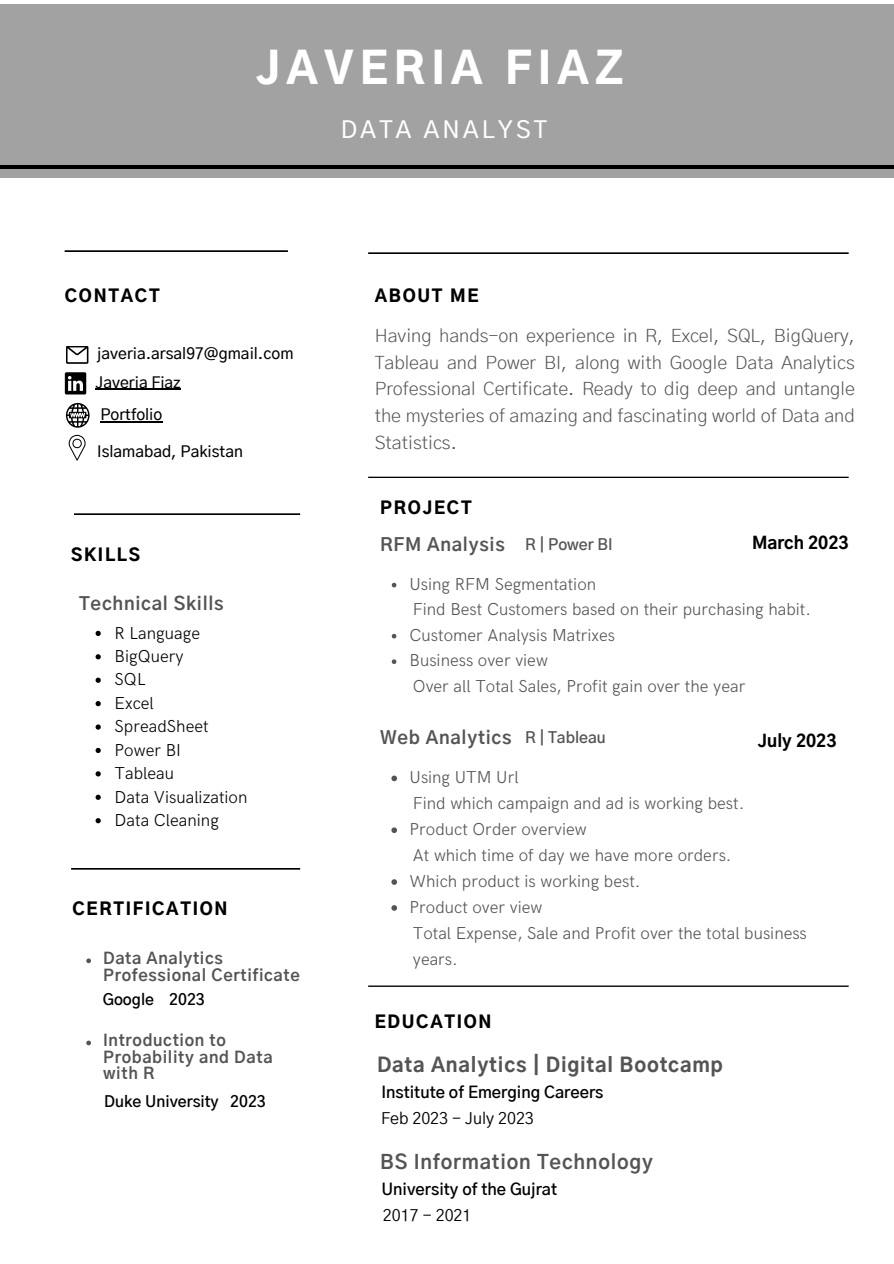
<style>
.page{position:relative;width:894px;height:1264px;background:#fff}
.page>*{position:absolute;margin:0;border:0;box-sizing:border-box;transform-origin:0 0}
.t1{font:900 43.05px "Gothic A1";letter-spacing:.14em;color:#fff}
.t2{font:500 23.55px "Gothic A1";letter-spacing:.14em;color:#fff}
.t3{font:800 19.8px "Gothic A1";letter-spacing:.04em;color:#545454}
.t4{font:700 19.8px "Gothic A1";letter-spacing:.04em;color:#545454}
.t5{font:300 18.3px/26.7px "Gothic A1";color:#545454;text-align:justify}
.t6{font:700 18.15px "Gothic A1";letter-spacing:.04em;color:#545454}
.t7{font:300 17.4px "HK Grotesk";color:#000}
.t8{font:300 17.25px "HK Grotesk";color:#545454}
.t9{font:900 16.95px "Gothic A1";letter-spacing:.1em;color:#000}
.t10{font:800 16.95px "Gothic A1";color:#000}
.t11{font:600 16.2px "Gothic A1";color:#000}
.t12{font:16.2px "Gothic A1";color:#000}
.t13{font:700 16.05px/16.4px "Gothic A1";letter-spacing:.04em;color:#545454}
.t14{font:500 15.6px "Gothic A1";color:#000}
.t15{font:600 15.45px "Gothic A1";color:#000}
.t16{font:600 15.45px "Gothic A1";color:#545454}
</style>
<div class="page">
<svg style="left:65px;top:250px;width:223px;height:2px"></svg>
<svg style="left:66px;top:346px;width:22px;height:18px"></svg>
<svg style="left:74px;top:513px;width:226px;height:2px"></svg>
<svg style="left:71px;top:868px;width:229px;height:1px"></svg>
<div style="left:0;top:5px;width:893px;height:173px;background:#a2a2a2"></div>
<hr style="left:0;top:166px;width:893px;height:2px;background:#000">
<svg style="left:368px;top:252px;width:480px;height:2px"></svg>
<svg style="left:65px;top:372px;width:21px;height:22px"></svg>
<svg style="left:69px;top:435px;width:17px;height:26px"></svg>
<hr style="left:96px;top:389px;width:85px;height:1px;background:#000">
<svg style="left:86px;top:958px;width:5px;height:5px"></svg>
<svg style="left:86px;top:1040px;width:5px;height:5px"></svg>
<svg style="left:95px;top:630px;width:6px;height:6px"></svg>
<svg style="left:95px;top:654px;width:6px;height:5px"></svg>
<svg style="left:95px;top:677px;width:6px;height:6px"></svg>
<svg style="left:95px;top:701px;width:6px;height:5px"></svg>
<svg style="left:95px;top:724px;width:6px;height:5px"></svg>
<svg style="left:95px;top:748px;width:6px;height:5px"></svg>
<svg style="left:95px;top:771px;width:6px;height:5px"></svg>
<svg style="left:95px;top:794px;width:6px;height:6px"></svg>
<svg style="left:95px;top:818px;width:6px;height:5px"></svg>
<svg style="left:368px;top:476px;width:480px;height:2px"></svg>
<svg style="left:391px;top:583px;width:5px;height:4px"></svg>
<svg style="left:391px;top:634px;width:5px;height:4px"></svg>
<svg style="left:391px;top:659px;width:5px;height:5px"></svg>
<svg style="left:368px;top:985px;width:480px;height:2px"></svg>
<hr style="left:100px;top:421px;width:62px;height:1px;background:#000">
<svg style="left:66px;top:403px;width:24px;height:25px"></svg>
<svg style="left:391px;top:775px;width:6px;height:6px"></svg>
<svg style="left:391px;top:827px;width:6px;height:6px"></svg>
<svg style="left:391px;top:879px;width:6px;height:5px"></svg>
<svg style="left:391px;top:905px;width:6px;height:5px"></svg>
<p class="t1" style="left:256px;top:49px;width:368px">JAVERIA FIAZ</p>
<p class="t2" style="left:341px;top:120px;width:208px">DATA ANALYST</p>
<p class="t9" style="left:65px;top:288px;width:96px">CONTACT</p>
<p class="t14" style="left:97px;top:346px;width:198px">javeria.arsal97@gmail.com</p>
<p class="t14" style="left:96px;top:375px;width:87px">Javeria Fiaz</p>
<p class="t14" style="left:100px;top:408px;width:63px">Portfolio</p>
<p class="t14" style="left:97px;top:444px;width:147px">Islamabad, Pakistan</p>
<p class="t9" style="left:71px;top:547px;width:70px">SKILLS</p>
<p class="t6" style="left:79px;top:595px;width:146px">Technical Skills</p>
<p class="t7" style="left:115px;top:623px;width:87px">R Language</p>
<p class="t7" style="left:115px;top:646px;width:70px">BigQuery</p>
<p class="t7" style="left:115px;top:669px;width:33px">SQL</p>
<p class="t7" style="left:115px;top:693px;width:41px">Excel</p>
<p class="t7" style="left:115px;top:716px;width:95px">SpreadSheet</p>
<p class="t7" style="left:115px;top:740px;width:68px">Power BI</p>
<p class="t7" style="left:115px;top:763px;width:61px">Tableau</p>
<p class="t7" style="left:115px;top:786px;width:134px">Data Visualization</p>
<p class="t7" style="left:115px;top:810px;width:106px">Data Cleaning</p>
<p class="t9" style="left:72px;top:901px;width:156px">CERTIFICATION</p>
<p class="t13" style="left:103px;top:951px;width:198px">Data Analytics<br>Professional Certificate</p>
<p class="t15" style="left:103px;top:992px;width:104px">Google 2023</p>
<p class="t13" style="left:103px;top:1033px;width:171px">Introduction to<br>Probability and Data with R</p>
<p class="t15" style="left:104px;top:1094px;width:163px">Duke University 2023</p>
<p class="t9" style="left:374px;top:288px;width:105px">ABOUT ME</p>
<p class="t5" style="left:374px;top:323px;width:481px">Having hands-on experience in R, Excel, SQL, BigQuery, Tableau and Power BI, along with Google Data Analytics Professional Certificate. Ready to dig deep and untangle the mysteries of amazing and fascinating world of Data and Statistics.</p>
<p class="t9" style="left:380px;top:500px;width:93px">PROJECT</p>
<p class="t6" style="left:380px;top:536px;width:126px">RFM Analysis</p>
<p class="t16" style="left:525px;top:537px;width:89px">R | Power BI</p>
<p class="t10" style="left:752px;top:535px;width:98px">March 2023</p>
<p class="t8" style="left:409px;top:574px;width:188px">Using RFM Segmentation</p>
<p class="t8" style="left:409px;top:625px;width:207px">Customer Analysis Matrixes</p>
<p class="t8" style="left:409px;top:650px;width:140px">Business over view</p>
<p class="t8" style="left:413px;top:599px;width:399px">Find Best Customers based on their purchasing habit.</p>
<p class="t8" style="left:413px;top:676px;width:334px">Over all Total Sales, Profit gain over the year</p>
<p class="t6" style="left:380px;top:729px;width:133px">Web Analytics</p>
<p class="t16" style="left:525px;top:730px;width:82px">R | Tableau</p>
<p class="t8" style="left:409px;top:768px;width:110px">Using UTM Url</p>
<p class="t8" style="left:409px;top:819px;width:179px">Product Order overview</p>
<p class="t8" style="left:409px;top:871px;width:232px">Which product is working best.</p>
<p class="t8" style="left:409px;top:897px;width:134px">Product over view</p>
<p class="t8" style="left:413px;top:793px;width:333px">Find which campaign and ad is working best.</p>
<p class="t8" style="left:413px;top:845px;width:320px">At which time of day we have more orders.</p>
<p class="t10" style="left:757px;top:733px;width:80px">July 2023</p>
<p class="t8" style="left:413px;top:923px;width:395px">Total Expense, Sale and Profit over the total business</p>
<p class="t8" style="left:413px;top:949px;width:46px">years.</p>
<p class="t9" style="left:374px;top:1014px;width:118px">EDUCATION</p>
<p class="t3" style="left:377px;top:1056px;width:347px">Data Analytics | Digital Bootcamp</p>
<p class="t11" style="left:381px;top:1085px;width:223px">Institute of Emerging Careers</p>
<p class="t12" style="left:381px;top:1110px;width:154px">Feb 2023 - July 2023</p>
<p class="t4" style="left:380px;top:1152px;width:274px">BS Information Technology</p>
<p class="t11" style="left:381px;top:1182px;width:177px">University of the Gujrat</p>
<p class="t12" style="left:383px;top:1207px;width:90px">2017 - 2021</p>
</div>
